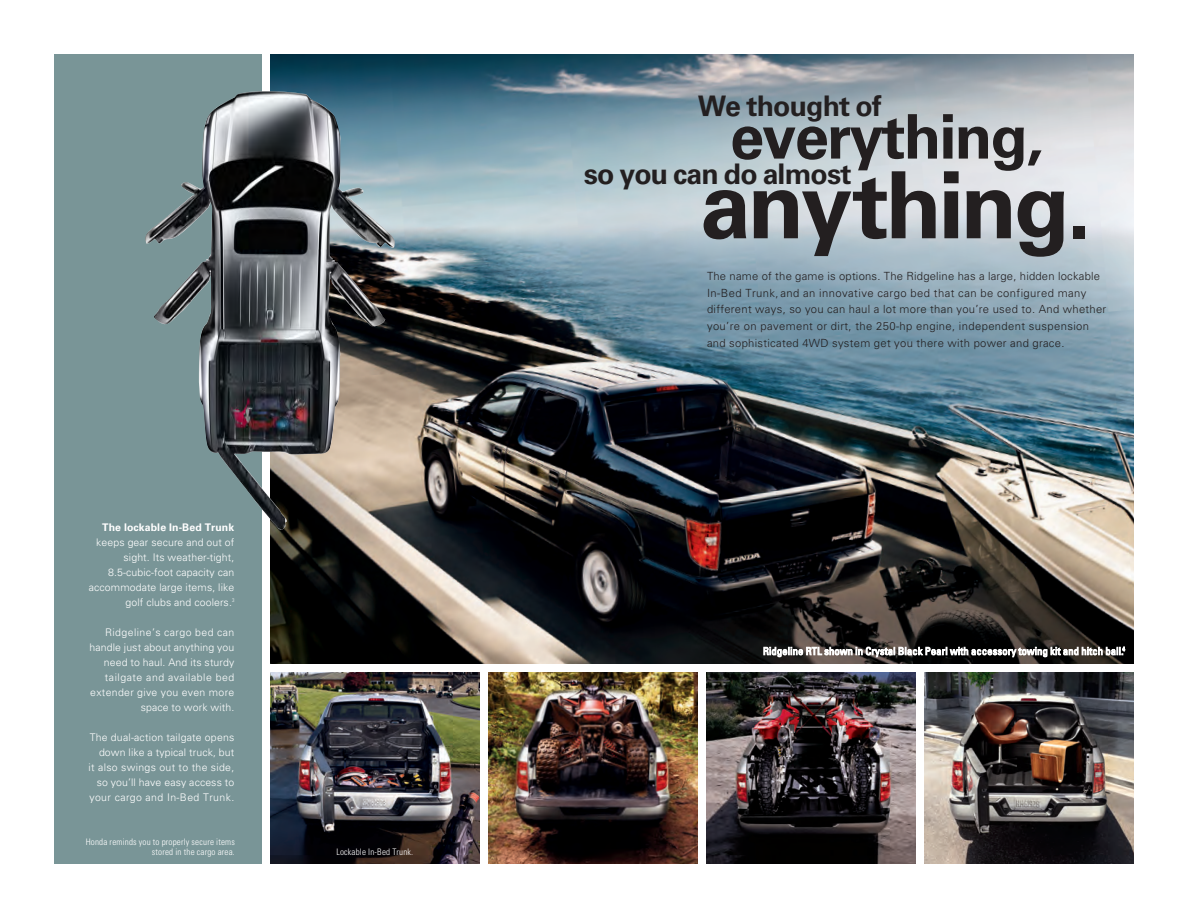
<style>
.page{position:relative;width:1188px;height:918px;background:#fff}
.page>*{position:absolute;margin:0;border:0;box-sizing:border-box;transform-origin:0 0}
._09_Caption___7_11_U{font:700 92.7px "Univers";letter-spacing:-.04em;color:#231f20}
.t1{font:700 61.5px "Univers";letter-spacing:-.03em;color:#231f20}
._09_Big_Bold_Blurbs{font:700 28.35px "Univers";letter-spacing:-.03em;color:#231f20}
._12_Body___9_13_5_K2{font:300 11.25px/16.8px "Univers";letter-spacing:.025em;color:#231f20}
._12_Caption__7_10_k2{font:300 10.5px/15px "Univers";letter-spacing:.01em;color:#fff;text-align:right}
._12_Caption__7_10_k2-2{font:300 10.5px/15px "Univers";letter-spacing:.03em;color:#fff;text-align:right}
._12_Disclaimer___6_6{font:300 condensed 9px/9.8px "Univers";letter-spacing:.02em;color:#fff;text-align:right}
.s1{font-weight:700}
</style>
<div class="page">
<div style="left:54px;top:54px;width:207px;height:810px;background:#799597"></div>
<img style="left:270px;top:54px;width:864px;height:610px">
<img style="left:145px;top:94px;width:240px;height:436px">
<img style="left:489px;top:672px;width:209px;height:192px">
<img style="left:707px;top:672px;width:209px;height:192px">
<img style="left:925px;top:672px;width:209px;height:192px">
<img style="left:270px;top:672px;width:210px;height:192px">
<svg style="left:764px;top:647px;width:361px;height:10px"></svg>
<p class="_12_Caption__7_10_k2" style="left:89px;top:520px;width:147px"><span class="s1">The lockable In-Bed Trunk </span>keeps gear secure and out of sight. Its weather-tight,<br>8.5-cubic-foot capacity can accommodate large items, like golf clubs and coolers.<sup>3</sup></p>
<p class="_12_Caption__7_10_k2-2" style="left:90px;top:625px;width:146px">Ridgeline’s cargo bed can handle just about anything you need to haul. And its sturdy tailgate and available bed extender give you even more space to work with.</p>
<p class="_12_Caption__7_10_k2" style="left:89px;top:730px;width:147px">The dual-action tailgate opens down like a typical truck, but<br>it also swings out to the side, so you’ll have easy access to your cargo and In-Bed Trunk.</p>
<p class="_12_Disclaimer___6_6" style="left:86px;top:837px;width:151px">Honda reminds you to properly secure items stored in the cargo area.</p>
<p class="_12_Disclaimer___6_6" style="left:336px;top:847px;width:78px">Lockable In-Bed Trunk.</p>
<p class="_09_Big_Bold_Blurbs" style="left:698px;top:90px;width:185px">We thought of</p>
<p class="t1" style="left:730px;top:101px;width:315px">everything,</p>
<p class="_09_Big_Bold_Blurbs" style="left:584px;top:157px;width:269px">so you can do almost</p>
<p class="_09_Caption___7_11_U" style="left:700px;top:151px;width:394px">anything.</p>
<p class="_12_Body___9_13_5_K2" style="left:707px;top:267px;width:401px">The name of the game is options. The Ridgeline has a large, hidden lockable In-Bed Trunk, and an innovative cargo bed that can be configured many different ways, so you can haul a lot more than you’re used to. And whether you’re on pavement or dirt, the 250-hp engine, independent suspension and sophisticated 4WD system get you there with power and grace.</p>
</div>
